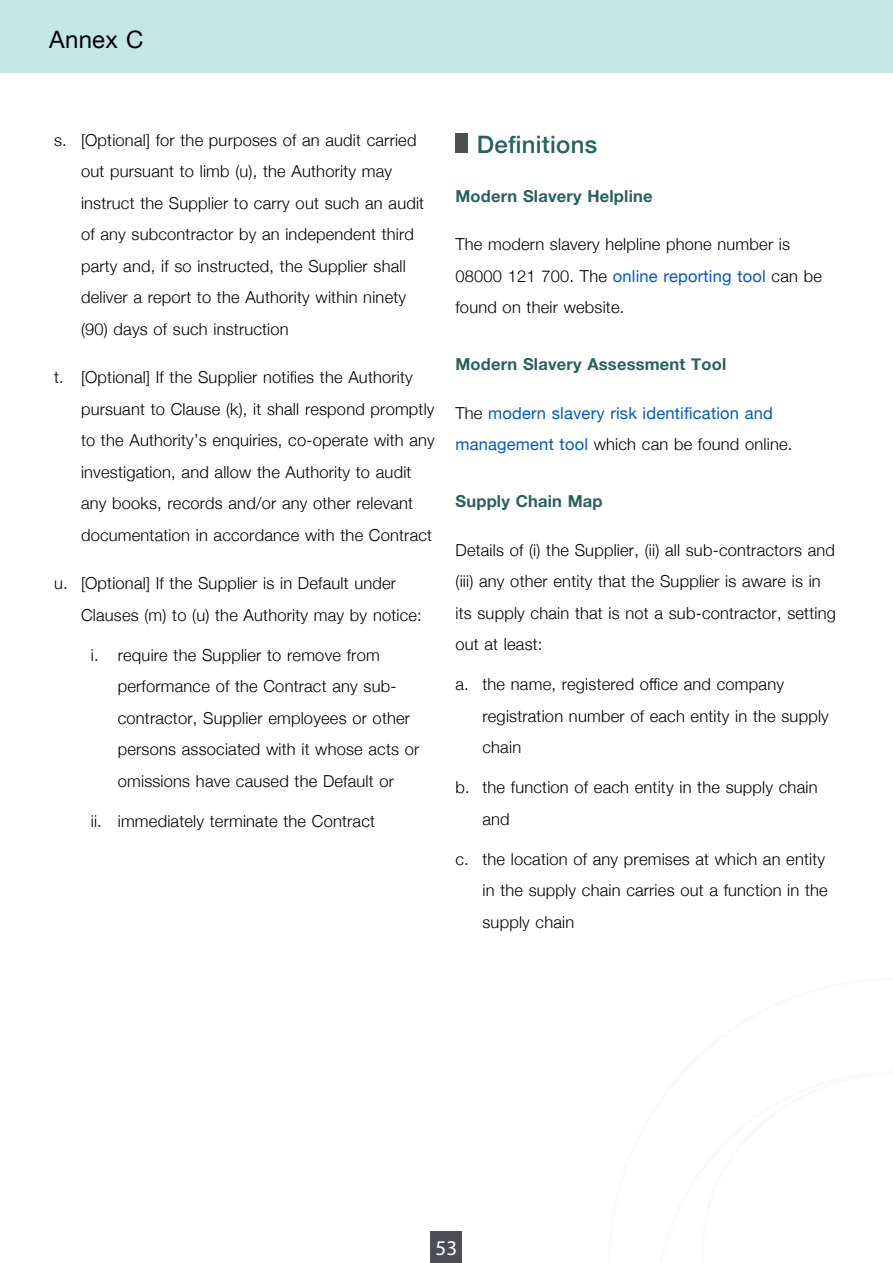
<style>
.page{position:relative;width:893px;height:1263px;background:#fff}
.page>*{position:absolute;margin:0;border:0;box-sizing:border-box;transform-origin:0 0}
.Section_subheading_H3{font:500 24px "Helvetica Neue";letter-spacing:.01em;color:#28615f}
.t1{font:24px "Helvetica Neue";letter-spacing:.01em;color:#000}
.t2{font:21px "Myriad Pro";color:#fff}
.Body{font:300 16.5px/31.5px "Helvetica Neue";letter-spacing:.01em;color:#000}
.Body-2{font:16.5px/31.5px "Helvetica Neue";letter-spacing:.01em;color:#005abb}
.Body_subsection_H4{font:700 16.5px "Helvetica Neue";letter-spacing:.01em;color:#28615f}
.s1{font-weight:400;color:#005abb}
.s2{font-weight:300;color:#000}
</style>
<div class="page">
<div style="left:431px;top:1231px;width:31px;height:32px;background:#4d4e53"></div>
<div style="left:0;top:0;width:893px;height:72px;background:#c4e6e5"></div>
<div style="left:455px;top:134px;width:13px;height:19px;background:#4d4e53"></div>
<h1 class="t1" style="left:49px;top:22px;width:96px">Annex C</h1>
<p class="Body" style="left:81px;top:123px;width:345px;text-indent:-27px">s. [Optional] for the purposes of an audit carried out pursuant to limb (u), the Authority may instruct the Supplier to carry out such an audit of any subcontractor by an independent third party and, if so instructed, the Supplier shall deliver a report to the Authority within ninety (90) days of such instruction</p>
<p class="Body" style="left:81px;top:360px;width:355px;text-indent:-27px">t. [Optional] If the Supplier notifies the Authority pursuant to Clause (k), it shall respond promptly to the Authority’s enquiries, co-operate with any investigation, and allow the Authority to audit any books, records and/or any other relevant documentation in accordance with the Contract</p>
<p class="Body" style="left:81px;top:566px;width:342px;text-indent:-27px">u. [Optional] If the Supplier is in Default under<br>Clauses (m) to (u) the Authority may by notice:</p>
<p class="Body" style="left:118px;top:638px;width:303px;text-indent:-27px">i. require the Supplier to remove from performance of the Contract any sub&shy;contractor, Supplier employees or other persons associated with it whose acts or omissions have caused the Default or</p>
<p class="Body" style="left:91px;top:804px;width:286px">ii. immediately terminate the Contract</p>
<h3 class="Section_subheading_H3" style="left:477px;top:125px;width:122px">Definitions</h3>
<h4 class="Body_subsection_H4" style="left:455px;top:183px;width:199px">Modern Slavery Helpline</h4>
<p class="Body" style="left:455px;top:227px;width:368px">The modern slavery helpline phone number is<br>08000 121 700. The <span class="s1">online reporting tool</span> can be found on their website.</p>
<h4 class="Body_subsection_H4" style="left:455px;top:351px;width:272px">Modern Slavery Assessment Tool</h4>
<p class="Body-2" style="left:455px;top:398px;width:338px"><span class="s2">The</span> modern slavery risk identification and management tool <span class="s2">which can be found online.</span></p>
<h4 class="Body_subsection_H4" style="left:455px;top:488px;width:149px">Supply Chain Map</h4>
<p class="Body" style="left:455px;top:533px;width:382px">Details of (i) the Supplier, (ii) all sub-contractors and (iii) any other entity that the Supplier is aware is in its supply chain that is not a sub-contractor, setting out at least:</p>
<p class="Body" style="left:482px;top:667px;width:348px;text-indent:-27px">a. the name, registered office and company registration number of each entity in the supply chain</p>
<p class="Body" style="left:482px;top:770px;width:337px;text-indent:-27px">b. the function of each entity in the supply chain and</p>
<p class="Body" style="left:482px;top:842px;width:347px;text-indent:-27px">c. the location of any premises at which an entity in the supply chain carries out a function in the supply chain</p>
<p class="t2" style="left:436px;top:1235px;width:23px">53</p>
</div>
